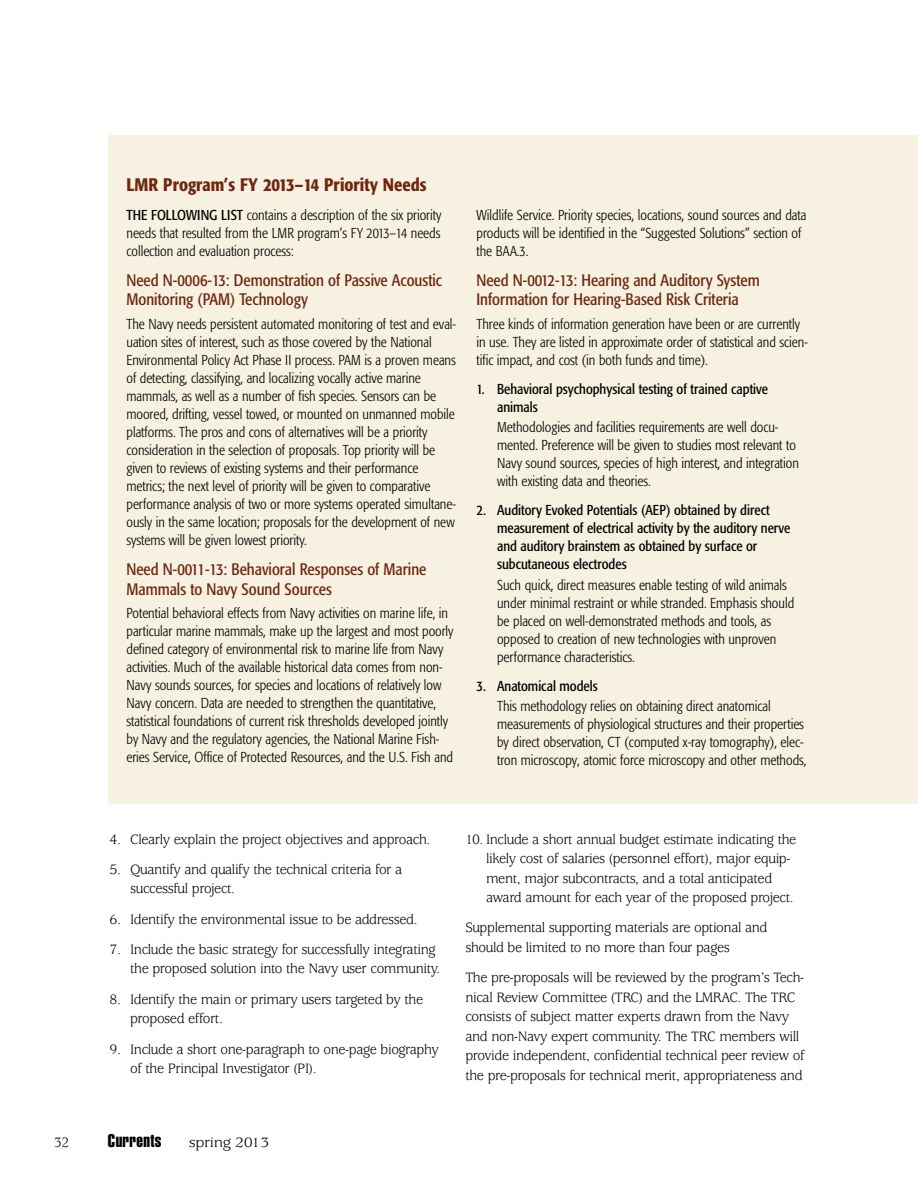
<style>
.page{position:relative;width:918px;height:1188px;background:#fff}
.page>*{position:absolute;margin:0;border:0;box-sizing:border-box;transform-origin:0 0}
.t1{font:500 condensed 18px "Formata";color:#70260f}
.t2{font:18px "Helvetica Extra Compressed";letter-spacing:.02em;color:#000;scale:1.1 1}
.t3{font:condensed 16.5px/19.5px "Formata";color:#70260f}
.t4{font:15px/19.5px "Usherwood";letter-spacing:-.03em;color:#000;scale:.95 1}
.t5{font:15px "Usherwood";letter-spacing:-.03em;color:#000;scale:1.1 1}
.t6{font:300 condensed 14.25px/18px "Formata";color:#000}
.t7{font:condensed 14.25px/18px "Formata";color:#000}
.s1{font-weight:400}
</style>
<div class="page">
<div style="left:108px;top:135px;width:810px;height:669px;background:#f6f1e1"></div>
<p class="t1" style="left:126px;top:177px;width:301px">LMR Program’s FY 2013–14 Priority Needs</p>
<p class="t6" style="left:126px;top:207px;width:316px;text-align:justify"><span class="s1">THE FOLLOWING LIST</span> contains a description of the six priority needs that resulted from the LMR program’s FY 2013–14 needs collection and evaluation process:</p>
<p class="t3" style="left:126px;top:272px;width:317px">Need N-0006-13: Demonstration of Passive Acoustic<br>Monitoring (PAM) Technology</p>
<p class="t6" style="left:126px;top:316px;width:331px">The Navy needs persistent automated monitoring of test and eval&shy;uation sites of interest, such as those covered by the National Environmental Policy Act Phase II process. PAM is a proven means of detecting, classifying, and localizing vocally active marine mammals, as well as a number of fish species. Sensors can be moored, drifting, vessel towed, or mounted on unmanned mobile platforms. The pros and cons of alternatives will be a priority consideration in the selection of proposals. Top priority will be given to reviews of existing systems and their performance metrics; the next level of priority will be given to comparative performance analysis of two or more systems operated simultane&shy;ously in the same location; proposals for the development of new systems will be given lowest priority.</p>
<p class="t3" style="left:126px;top:561px;width:302px">Need N-0011-13: Behavioral Responses of Marine<br>Mammals to Navy Sound Sources</p>
<p class="t6" style="left:126px;top:605px;width:329px">Potential behavioral effects from Navy activities on marine life, in particular marine mammals, make up the largest and most poorly defined category of environmental risk to marine life from Navy activities. Much of the available historical data comes from non-Navy sounds sources, for species and locations of relatively low Navy concern. Data are needed to strengthen the quantitative, statistical foundations of current risk thresholds developed jointly by Navy and the regulatory agencies, the National Marine Fish&shy;eries Service, Office of Protected Resources, and the U.S. Fish and</p>
<p class="t6" style="left:476px;top:207px;width:331px">Wildlife Service. Priority species, locations, sound sources and data products will be identified in the “Suggested Solutions” section of the BAA.3.</p>
<p class="t3" style="left:476px;top:272px;width:285px">Need N-0012-13: Hearing and Auditory System<br>Information for Hearing-Based Risk Criteria</p>
<p class="t6" style="left:476px;top:316px;width:333px">Three kinds of information generation have been or are currently in use. They are listed in approximate order of statistical and scien&shy;tific impact, and cost (in both funds and time).</p>
<p class="t7" style="left:497px;top:381px;width:272px;text-indent:-21px">1. Behavioral psychophysical testing of trained captive animals</p>
<p class="t6" style="left:497px;top:419px;width:303px">Methodologies and facilities requirements are well docu&shy;mented. Preference will be given to studies most relevant to Navy sound sources, species of high interest, and integration with existing data and theories.</p>
<p class="t7" style="left:497px;top:502px;width:295px;text-indent:-21px">2. Auditory Evoked Potentials (AEP) obtained by direct measurement of electrical activity by the auditory nerve and auditory brainstem as obtained by surface or subcutaneous electrodes</p>
<p class="t6" style="left:497px;top:577px;width:299px">Such quick, direct measures enable testing of wild animals under minimal restraint or while stranded. Emphasis should be placed on well-demonstrated methods and tools, as opposed to creation of new technologies with unproven performance characteristics.</p>
<p class="t7" style="left:476px;top:678px;width:123px">3. Anatomical models</p>
<p class="t6" style="left:497px;top:698px;width:311px">This methodology relies on obtaining direct anatomical measurements of physiological structures and their properties by direct observation, CT (computed x-ray tomography), elec&shy;tron microscopy, atomic force microscopy and other methods,</p>
<p class="t4" style="left:110px;top:831px;width:339px">4. Clearly explain the project objectives and approach.</p>
<p class="t4" style="left:130px;top:861px;width:288px;text-indent:-21px">5. Quantify and qualify the technical criteria for a successful project.</p>
<p class="t4" style="left:110px;top:911px;width:326px">6. Identify the environmental issue to be addressed.</p>
<p class="t4" style="left:130px;top:941px;width:328px;text-indent:-21px">7. Include the basic strategy for successfully integrating the proposed solution into the Navy user community.</p>
<p class="t4" style="left:130px;top:991px;width:310px;text-indent:-21px">8. Identify the main or primary users targeted by the proposed effort.</p>
<p class="t4" style="left:130px;top:1041px;width:326px;text-indent:-21px">9. Include a short one-paragraph to one-page biography of the Principal Investigator (PI).</p>
<p class="t4" style="left:54px;top:1134px;width:18px">32</p>
<p class="t2" style="left:108px;top:1134px;width:50px">Currents</p>
<p class="t5" style="left:189px;top:1137px;width:75px">spring 2013</p>
<p class="t4" style="left:486px;top:831px;width:328px;text-indent:-21px">10. Include a short annual budget estimate indicating the likely cost of salaries (personnel effort), major equip&shy;ment, major subcontracts, and a total anticipated award amount for each year of the proposed project.</p>
<p class="t4" style="left:465px;top:919px;width:320px">Supplemental supporting materials are optional and should be limited to no more than four pages</p>
<p class="t4" style="left:465px;top:969px;width:359px">The pre-proposals will be reviewed by the program’s Tech&shy;nical Review Committee (TRC) and the LMRAC. The TRC consists of subject matter experts drawn from the Navy and non-Navy expert community. The TRC members will provide independent, confidential technical peer review of the pre-proposals for technical merit, appropriateness and</p>
</div>
